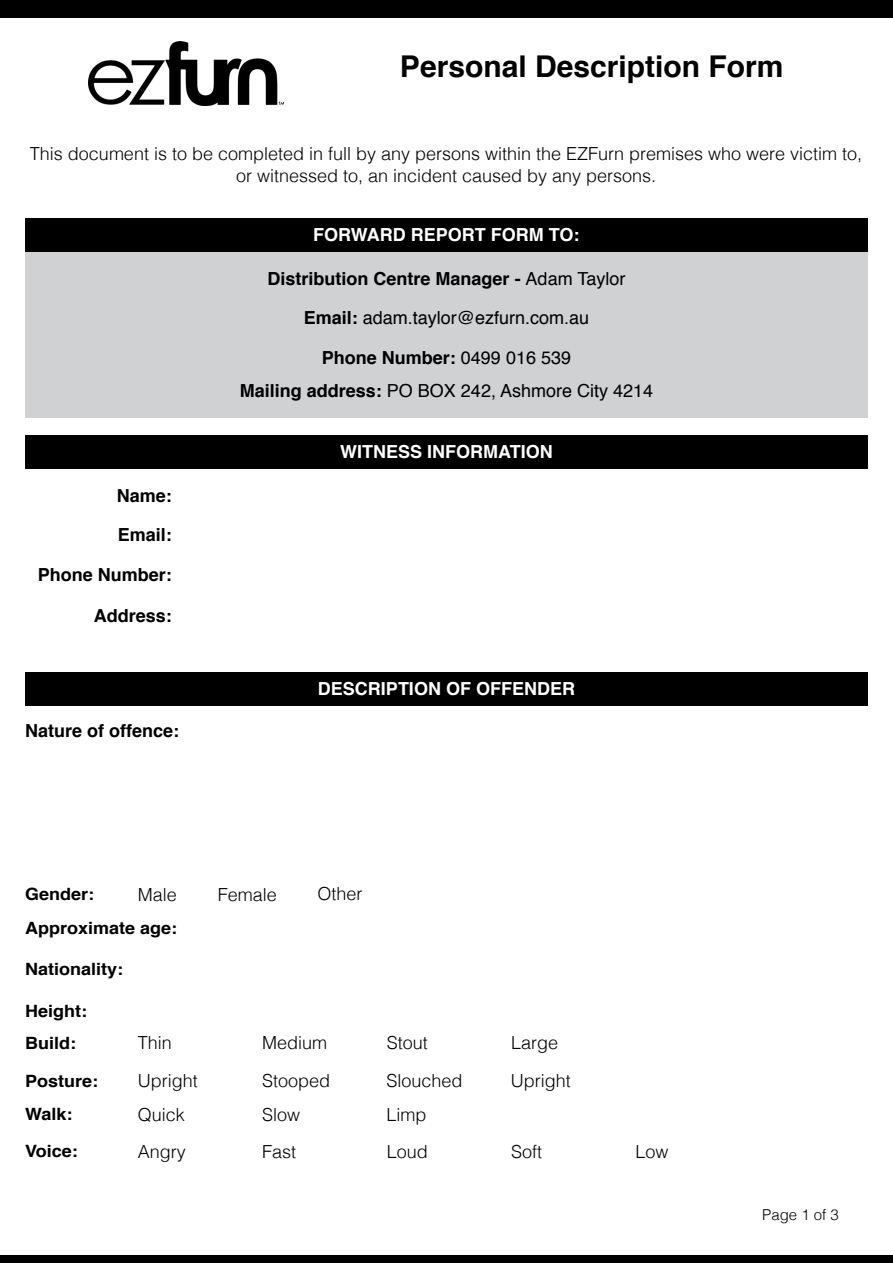
<style>
.page{position:relative;width:893px;height:1263px;background:#fff}
.page>*{position:absolute;margin:0;border:0;box-sizing:border-box;transform-origin:0 0}
.t1{font:700 30px "Helvetica";color:#000}
.t2{font:300 18px/21.6px "Helvetica";color:#000;text-align:center}
.t3{font:18px/39.3px "Helvetica";color:#000;text-align:center}
.t4{font:700 18px "Helvetica";color:#000}
.t5{font:700 18px "Helvetica";color:#fff}
.t6{font:700 16.95px/31.8px "Helvetica";color:#000;scale:1.06 1}
.t7{font:300 15px "Helvetica";color:#000}
.s1{font-weight:400}
.s2{font-weight:700}
</style>
<div class="page">
<div style="left:25px;top:252px;width:842px;height:166px;background:#cfd1d2"></div>
<div style="left:0;top:0;width:893px;height:18px;background:#000"></div>
<img style="left:89px;top:42px;width:194px;height:64px">
<div style="left:0;top:1256px;width:893px;height:7px;background:#000"></div>
<div style="left:25px;top:435px;width:843px;height:33px;background:#000"></div>
<div style="left:25px;top:672px;width:843px;height:34px;background:#000"></div>
<div style="left:25px;top:218px;width:842px;height:34px;background:#000"></div>
<h1 class="t1" style="left:400px;top:42px;width:385px">Personal Description Form</h1>
<p class="t2" style="left:30px;top:142px;width:834px">This document is to be completed in full by any persons within the EZFurn premises who were victim to, or witnessed to, an incident caused by any persons.</p>
<p class="t5" style="left:313px;top:220px;width:268px">FORWARD REPORT FORM TO:</p>
<p class="t4" style="left:268px;top:264px;width:359px">Distribution Centre Manager - <span class="s1">Adam Taylor</span></p>
<p class="t3" style="left:304px;top:299px;width:287px"><span class="s2">Email:</span> adam.taylor@ezfurn.com.au<br><span class="s2">Phone Number:</span> 0499 016 539</p>
<p class="t3" style="left:240px;top:372px;width:415px"><span class="s2">Mailing address:</span> PO BOX 242, Ashmore City 4214</p>
<p class="t4" style="left:117px;top:481px;width:57px">Name:</p>
<p class="t4" style="left:118px;top:520px;width:56px">Email:</p>
<p class="t4" style="left:38px;top:560px;width:136px">Phone Number:</p>
<p class="t4" style="left:94px;top:601px;width:80px">Address:</p>
<p class="t4" style="left:25px;top:716px;width:156px">Nature of offence:</p>
<p class="t5" style="left:340px;top:437px;width:214px">WITNESS INFORMATION</p>
<p class="t5" style="left:318px;top:674px;width:259px">DESCRIPTION OF OFFENDER</p>
<p class="t6" style="left:25px;top:878px;width:67px">Gender:</p>
<p class="t2" style="left:138px;top:882px;width:41px">Male</p>
<p class="t2" style="left:218px;top:882px;width:61px">Female</p>
<p class="t2" style="left:317px;top:882px;width:47px">Other</p>
<p class="t6" style="left:25px;top:912px;width:145px">Approximate age:</p>
<p class="t6" style="left:25px;top:954px;width:94px">Nationality:</p>
<p class="t6" style="left:25px;top:995px;width:60px">Height:<br>Build:</p>
<p class="t2" style="left:138px;top:1031px;width:36px">Thin</p>
<p class="t2" style="left:262px;top:1031px;width:66px">Medium</p>
<p class="t2" style="left:387px;top:1031px;width:43px">Stout</p>
<p class="t2" style="left:511px;top:1031px;width:49px">Large</p>
<p class="t6" style="left:25px;top:1065px;width:70px">Posture:</p>
<p class="t2" style="left:138px;top:1069px;width:61px">Upright</p>
<p class="t2" style="left:262px;top:1069px;width:70px">Stooped</p>
<p class="t2" style="left:387px;top:1069px;width:78px">Slouched</p>
<p class="t2" style="left:511px;top:1069px;width:61px">Upright</p>
<p class="t6" style="left:25px;top:1098px;width:46px">Walk:</p>
<p class="t2" style="left:138px;top:1102px;width:49px">Quick</p>
<p class="t2" style="left:262px;top:1102px;width:39px">Slow</p>
<p class="t2" style="left:387px;top:1102px;width:41px">Limp</p>
<p class="t6" style="left:25px;top:1135px;width:51px">Voice:</p>
<p class="t2" style="left:138px;top:1139px;width:50px">Angry</p>
<p class="t2" style="left:262px;top:1139px;width:36px">Fast</p>
<p class="t2" style="left:387px;top:1139px;width:43px">Loud</p>
<p class="t2" style="left:511px;top:1139px;width:33px">Soft</p>
<p class="t2" style="left:635px;top:1139px;width:35px">Low</p>
<p class="t7" style="left:762px;top:1202px;width:78px">Page 1 of 3</p>
</div>
